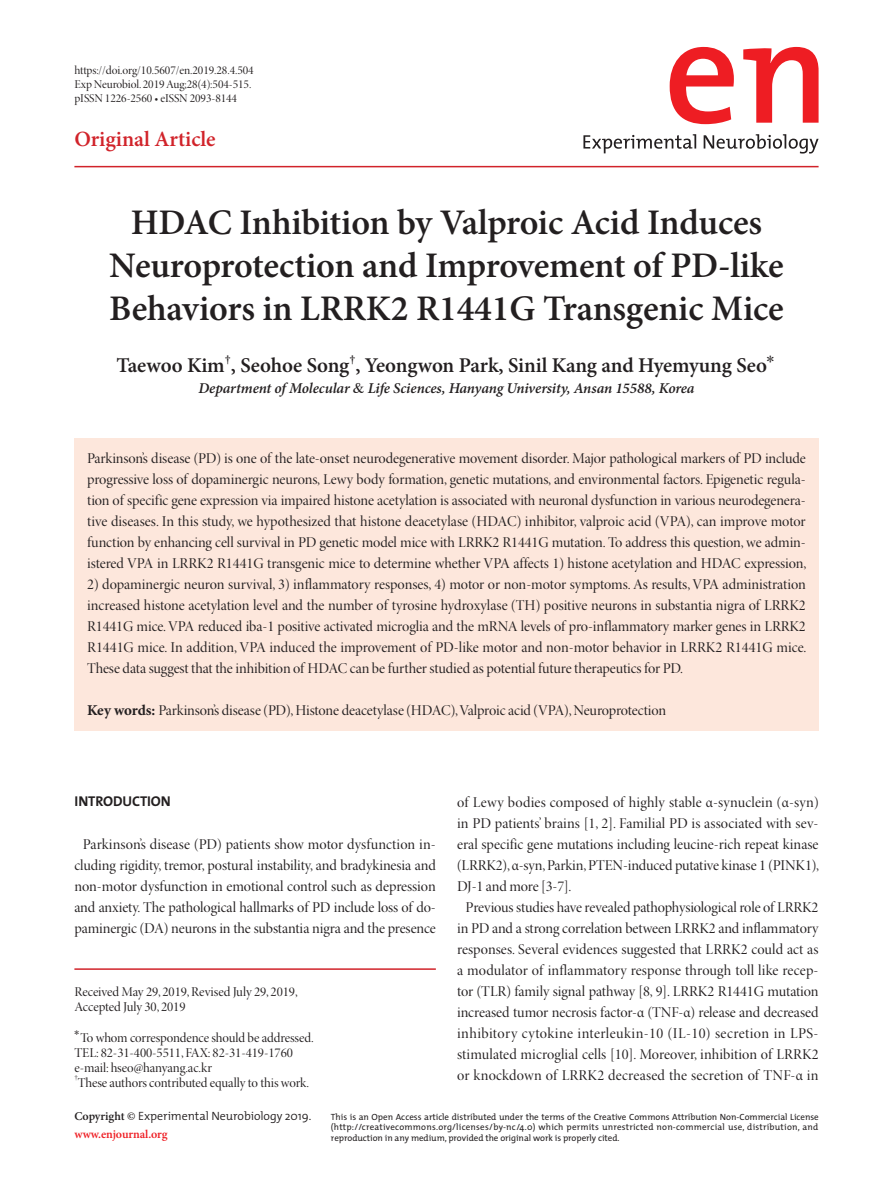
<style>
.page{position:relative;width:893px;height:1191px;background:#fff}
.page>*{position:absolute;margin:0;border:0;box-sizing:border-box;transform-origin:0 0}
.t1{font:600 36px/43.2px "Minion Pro";letter-spacing:-.01em;color:#231f20;text-align:center}
.t2{font:600 21.75px "Minion Pro";letter-spacing:-.005em;color:#d1232a}
.t3{font:600 21px "Minion Pro";letter-spacing:-.01em;color:#231f20}
.t4{font:15px/21px "Minion Pro Disp";color:#231f20;text-align:justify}
.t5{font:italic 600 15px "Minion Pro";letter-spacing:-.01em;color:#231f20}
.t6{font:15px "Minion Pro Disp";letter-spacing:.03em;color:#231f20}
.t7{font:700 14.25px "The Mix";letter-spacing:-.005em;color:#231f20}
.t8{font:13.5px/15px "Minion Pro Disp";letter-spacing:-.005em;color:#231f20}
.t9{font:600 12.3px "Minion Pro";color:#231f20}
.t10{font:12px/14.4px "Minion Pro Disp";letter-spacing:-.005em;color:#231f20}
.t11{font:300 12px "The Mix";letter-spacing:-.005em;color:#231f20}
.t12{font:600 12px "Minion Pro";letter-spacing:-.005em;color:#ee1d23}
.t13{font:9px/10.8px "The Mix";letter-spacing:-.005em;color:#231f20;text-align:justify}
.t14{font:7.8px "Minion Pro Disp";color:#231f20}
.s1{font-family:"Modern";font-weight:400}
.s2{font-family:"Times New Roman";font-weight:400;font-style:normal}
.s3{font-family:"Minion Pro";font-weight:700}
.s4{font-family:"Minion Pro";font-weight:600}
</style>
<div class="page">
<hr style="left:74px;top:166px;width:745px;height:1px;background:#d1232a">
<svg style="left:670px;top:47px;width:149px;height:77px"></svg>
<svg style="left:583px;top:134px;width:236px;height:19px"></svg>
<div style="left:74px;top:438px;width:745px;height:292px;background:#fde7dc"></div>
<hr style="left:74px;top:968px;width:362px;height:1px;background:#d1232a">
<p class="t10" style="left:74px;top:63px;width:181px">https://doi.org/10.5607/en.2019.28.4.504<br>Exp Neurobiol. 2019 Aug;28(4):504-515. pISSN 1226-2560 • eISSN 2093-8144</p>
<h2 class="t2" style="left:74px;top:123px;width:143px">Original Article</h2>
<h1 class="t1" style="left:109px;top:200px;width:676px">HDAC Inhibition by Valproic Acid Induces<br>Neuroprotection and Improvement of PD-like<br>Behaviors in LRRK2 R1441G Transgenic Mice</h1>
<h3 class="t3" style="left:117px;top:351px;width:661px">Taewoo Kim , Seohoe Song , Yeongwon Park, Sinil Kang and Hyemyung Seo<span class="s1">*</span></h3>
<p class="t9" style="left:225px;top:350px;width:8px">†</p>
<p class="t9" style="left:349px;top:350px;width:8px">†</p>
<p class="t5" style="left:198px;top:377px;width:498px">Department of Molecular <span class="s2">&amp;</span> Life Sciences, Hanyang University, Ansan 15588, Korea</p>
<p class="t4" style="left:87px;top:448px;width:721px">Parkinson’s disease (PD) is one of the late-onset neurodegenerative movement disorder. Major pathological markers of PD include progressive loss of dopaminergic neurons, Lewy body formation, genetic mutations, and environmental factors. Epigenetic regula&shy;tion of specific gene expression via impaired histone acetylation is associated with neuronal dysfunction in various neurodegenera&shy;tive diseases. In this study, we hypothesized that histone deacetylase (HDAC) inhibitor, valproic acid (VPA), can improve motor function by enhancing cell survival in PD genetic model mice with LRRK2 R1441G mutation. To address this question, we admin&shy;istered VPA in LRRK2 R1441G transgenic mice to determine whether VPA affects 1) histone acetylation and HDAC expression,</p>
<p class="t4" style="left:87px;top:574px;width:721px">2) dopaminergic neuron survival, 3) inflammatory responses, 4) motor or non-motor symptoms. As results, VPA administration increased histone acetylation level and the number of tyrosine hydroxylase (TH) positive neurons in substantia nigra of LRRK2<br>R1441G mice. VPA reduced iba-1 positive activated microglia and the mRNA levels of pro-inflammatory marker genes in LRRK2<br>R1441G mice. In addition, VPA induced the improvement of PD-like motor and non-motor behavior in LRRK2 R1441G mice.<br>These data suggest that the inhibition of HDAC can be further studied as potential future therapeutics for PD.</p>
<p class="t4" style="left:87px;top:700px;width:581px"><span class="s3">Key words:</span> Parkinson’s disease (PD), Histone deacetylase (HDAC), Valproic acid (VPA), Neuroprotection</p>
<p class="t4" style="left:457px;top:791px;width:363px">of Lewy bodies composed of highly stable α-synuclein (α-syn)</p>
<p class="t4" style="left:457px;top:812px;width:363px">in PD patients’ brains [1, 2]. Familial PD is associated with sev-</p>
<p class="t4" style="left:457px;top:833px;width:363px">eral specific gene mutations including leucine-rich repeat kinase</p>
<p class="t4" style="left:457px;top:854px;width:364px">(LRRK2), α-syn, Parkin, PTEN-induced putative kinase 1 (PINK1),</p>
<p class="t4" style="left:457px;top:875px;width:116px">DJ-1 and more [3-7].</p>
<p class="t4" style="left:466px;top:896px;width:354px">Previous studies have revealed pathophysiological role of LRRK2</p>
<p class="t4" style="left:457px;top:917px;width:363px">in PD and a strong correlation between LRRK2 and inflammatory</p>
<p class="t4" style="left:457px;top:938px;width:363px">responses. Several evidences suggested that LRRK2 could act as</p>
<p class="t4" style="left:457px;top:959px;width:363px">a modulator of inflammatory response through toll like recep-</p>
<p class="t4" style="left:457px;top:980px;width:363px">tor (TLR) family signal pathway [8, 9]. LRRK2 R1441G mutation</p>
<p class="t4" style="left:457px;top:1001px;width:363px">increased tumor necrosis factor-α (TNF-α) release and decreased</p>
<p class="t6" style="left:457px;top:1024px;width:363px">inhibitory cytokine interleukin-10 (IL-10) secretion in LPS-</p>
<p class="t4" style="left:457px;top:1043px;width:363px">stimulated microglial cells [10]. Moreover, inhibition of LRRK2</p>
<p class="t4" style="left:457px;top:1064px;width:363px">or knockdown of LRRK2 decreased the secretion of TNF-α in</p>
<p class="t7" style="left:74px;top:789px;width:98px">INTRODUCTION</p>
<p class="t4" style="left:74px;top:833px;width:363px;text-align:center">Parkinson’s disease (PD) patients show motor dysfunction in&shy;cluding rigidity, tremor, postural instability, and bradykinesia and non-motor dysfunction in emotional control such as depression and anxiety. The pathological hallmarks of PD include loss of do&shy;paminergic (DA) neurons in the substantia nigra and the presence</p>
<p class="t8" style="left:74px;top:985px;width:225px">Received May 29, 2019, Revised July 29, 2019,<br>Accepted July 30, 2019</p>
<p class="t8" style="left:74px;top:1030px;width:241px"><sup>*</sup>To whom correspondence should be addressed.<br>TEL: 82-31-400-5511, FAX: 82-31-419-1760 e-mail: hseo@hanyang.ac.kr</p>
<p class="t14" style="left:74px;top:1073px;width:5px">†</p>
<p class="t8" style="left:78px;top:1075px;width:233px">These authors contributed equally to this work.</p>
<p class="t11" style="left:74px;top:1106px;width:238px"><span class="s4">Copyright ©</span> Experimental Neurobiology 2019.</p>
<p class="t12" style="left:74px;top:1126px;width:95px">www.enjournal.org</p>
<p class="t13" style="left:331px;top:1110px;width:489px">This is an Open Access article distributed under the terms of the Creative Commons Attribution Non-Commercial License (http://creativecommons.org/licenses/by-nc/4.0) which permits unrestricted non-commercial use, distribution, and reproduction in any medium, provided the original work is properly cited.</p>
</div>
